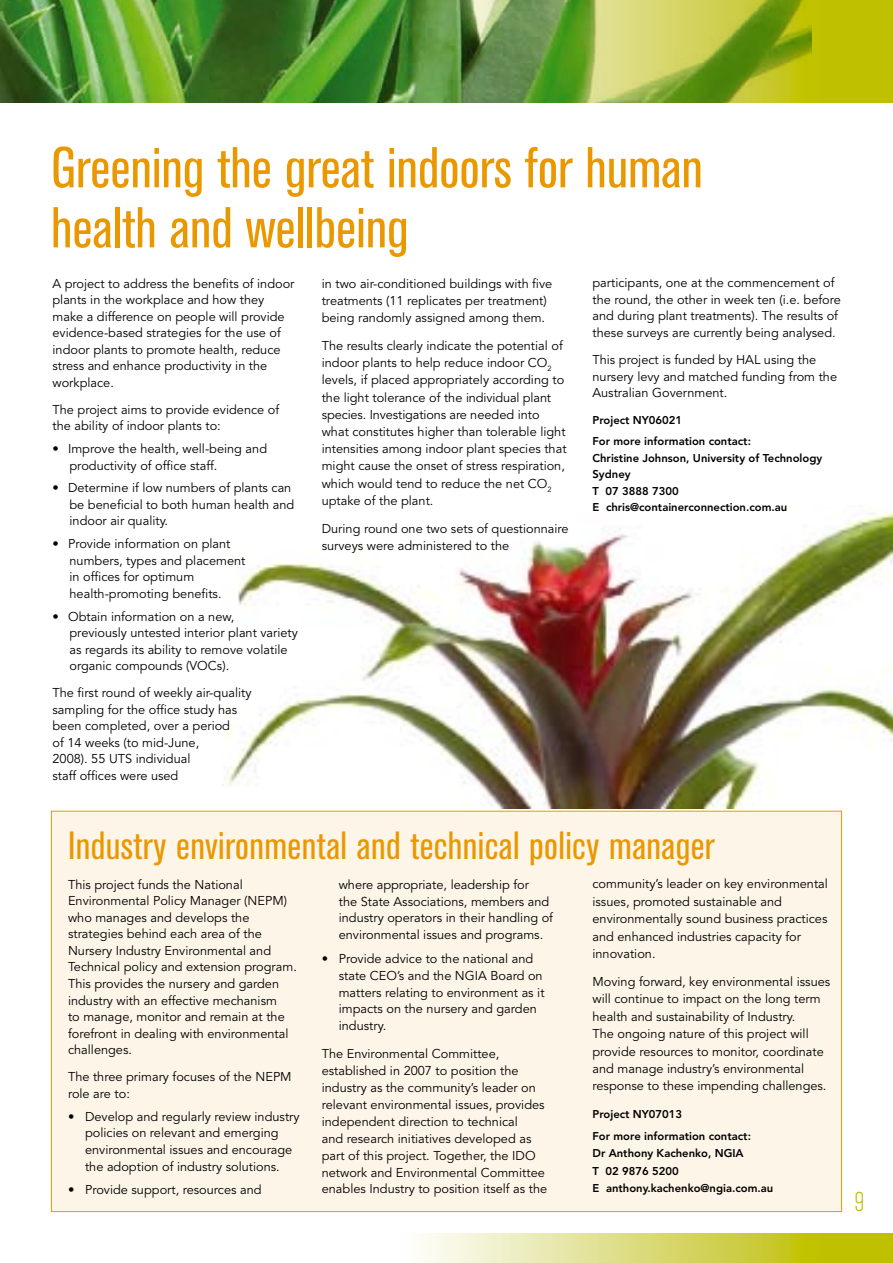
<style>
.page{position:relative;width:893px;height:1263px;background:#fff}
.page>*{position:absolute;margin:0;border:0;box-sizing:border-box;transform-origin:0 0}
.t1{font:57px/60px "Akzid Grot Con BQ";color:#ea9800}
.t2{font:39px "Akzid Grot Con BQ";letter-spacing:.01em;color:#ea9800}
.t3{font:300 27px "Akzid Grot Con BQ";color:#bfc000}
.t4{font:12.75px/16.5px "Avenir";color:#000}
.t5{font:800 11.25px/16.5px "Avenir";color:#000}
</style>
<div class="page">
<img style="left:0;top:0;width:400px;height:102px">
<img style="left:400px;top:0;width:493px;height:102px">
<img style="left:223px;top:512px;width:670px;height:297px">
<div style="left:51px;top:811px;width:791px;height:401px;background:#fdf5e8;border:1px solid #ea9800"></div>
<svg style="left:422px;top:1233px;width:471px;height:30px;background:#d9d970"></svg>
<h1 class="t1" style="left:51px;top:139px;width:653px">Greening the great indoors for human health and wellbeing</h1>
<p class="t4" style="left:53px;top:275px;width:243px">A project to address the benefits of indoor plants in the workplace and how they make a difference on people will provide evidence-based strategies for the use of indoor plants to promote health, reduce stress and enhance productivity in the workplace.</p>
<p class="t4" style="left:53px;top:401px;width:228px">The project aims to provide evidence of the ability of indoor plants to:</p>
<p class="t4" style="left:70px;top:441px;width:199px;text-indent:-17px">• Improve the health, well-being and productivity of office staff.</p>
<p class="t4" style="left:70px;top:480px;width:226px;text-indent:-17px">• Determine if low numbers of plants can be beneficial to both human health and indoor air quality.</p>
<p class="t4" style="left:70px;top:536px;width:177px;text-indent:-17px">• Provide information on plant numbers, types and placement in offices for optimum health-promoting benefits.</p>
<p class="t4" style="left:70px;top:608px;width:230px;text-indent:-17px">• Obtain information on a new,<br>previously untested interior plant variety as regards its ability to remove volatile organic compounds (VOCs).</p>
<p class="t4" style="left:53px;top:685px;width:201px">The first round of weekly air-quality sampling for the office study has been completed, over a period<br>of 14 weeks (to mid-June,<br>2008). 55 UTS individual<br>staff offices were used</p>
<p class="t4" style="left:592px;top:275px;width:250px">participants, one at the commencement of the round, the other in week ten (i.e. before and during plant treatments). The results of these surveys are currently being analysed.</p>
<p class="t4" style="left:592px;top:352px;width:246px">This project is funded by HAL using the nursery levy and matched funding from the<br>Australian Government.</p>
<p class="t5" style="left:592px;top:410px;width:160px;line-height:20.7px">Project NY06021<br>For more information contact:</p>
<p class="t5" style="left:592px;top:449px;width:231px">Christine Johnson, University of Technology<br>Sydney<br>T 07 3888 7300<br>E chris@containerconnection.com.au</p>
<p class="t4" style="left:322px;top:275px;width:232px;line-height:17.2px">in two air-conditioned buildings with five treatments (11 replicates per treatment) being randomly assigned among them.</p>
<p class="t4" style="left:322px;top:337px;width:246px;line-height:17.2px">The results clearly indicate the potential of indoor plants to help reduce indoor CO<sub>2 </sub>levels, if placed appropriately according to the light tolerance of the individual plant species. Investigations are needed into what constitutes higher than tolerable light intensities among indoor plant species that might cause the onset of stress respiration, which would tend to reduce the net CO<sub>2 </sub>uptake of the plant.</p>
<p class="t4" style="left:322px;top:520px;width:248px;line-height:17.2px">During round one two sets of questionnaire surveys were administered to the</p>
<h2 class="t2" style="left:68px;top:823px;width:648px">Industry environmental and technical policy manager</h2>
<p class="t4" style="left:68px;top:876px;width:230px">This project funds the National Environmental Policy Manager (NEPM) who manages and develops the strategies behind each area of the Nursery Industry Environmental and Technical policy and extension program.<br>This provides the nursery and garden industry with an effective mechanism<br>to manage, monitor and remain at the forefront in dealing with environmental challenges.</p>
<p class="t4" style="left:68px;top:1069px;width:225px">The three primary focuses of the NEPM role are to:</p>
<p class="t4" style="left:85px;top:1108px;width:216px;text-indent:-17px">• Develop and regularly review industry policies on relevant and emerging environmental issues and encourage the adoption of industry solutions.</p>
<p class="t4" style="left:68px;top:1181px;width:195px">• Provide support, resources and</p>
<p class="t4" style="left:339px;top:876px;width:216px;line-height:17px">where appropriate, leadership for<br>the State Associations, members and industry operators in their handling of environmental issues and programs.</p>
<p class="t4" style="left:339px;top:950px;width:207px;line-height:17px;text-indent:-17px">• Provide advice to the national and state CEO’s and the NGIA Board on matters relating to environment as it impacts on the nursery and garden industry.</p>
<p class="t4" style="left:322px;top:1045px;width:227px;line-height:17px">The Environmental Committee, established in 2007 to position the industry as the community’s leader on relevant environmental issues, provides independent direction to technical<br>and research initiatives developed as part of this project. Together, the IDO network and Environmental Committee enables Industry to position itself as the</p>
<p class="t4" style="left:592px;top:876px;width:237px;line-height:17.4px">community’s leader on key environmental issues, promoted sustainable and environmentally sound business practices and enhanced industries capacity for innovation.</p>
<p class="t4" style="left:592px;top:973px;width:239px;line-height:17.4px">Moving forward, key environmental issues will continue to impact on the long term health and sustainability of Industry.<br>The ongoing nature of this project will provide resources to monitor, coordinate and manage industry’s environmental response to these impending challenges.</p>
<p class="t5" style="left:592px;top:1104px;width:160px;line-height:21.6px">Project NY07013<br>For more information contact:</p>
<p class="t5" style="left:592px;top:1145px;width:182px;line-height:17.4px">Dr Anthony Kachenko, NGIA<br>T 02 9876 5200<br>E anthony.kachenko@ngia.com.au</p>
<h3 class="t3" style="left:855px;top:1187px;width:11px">9</h3>
</div>
